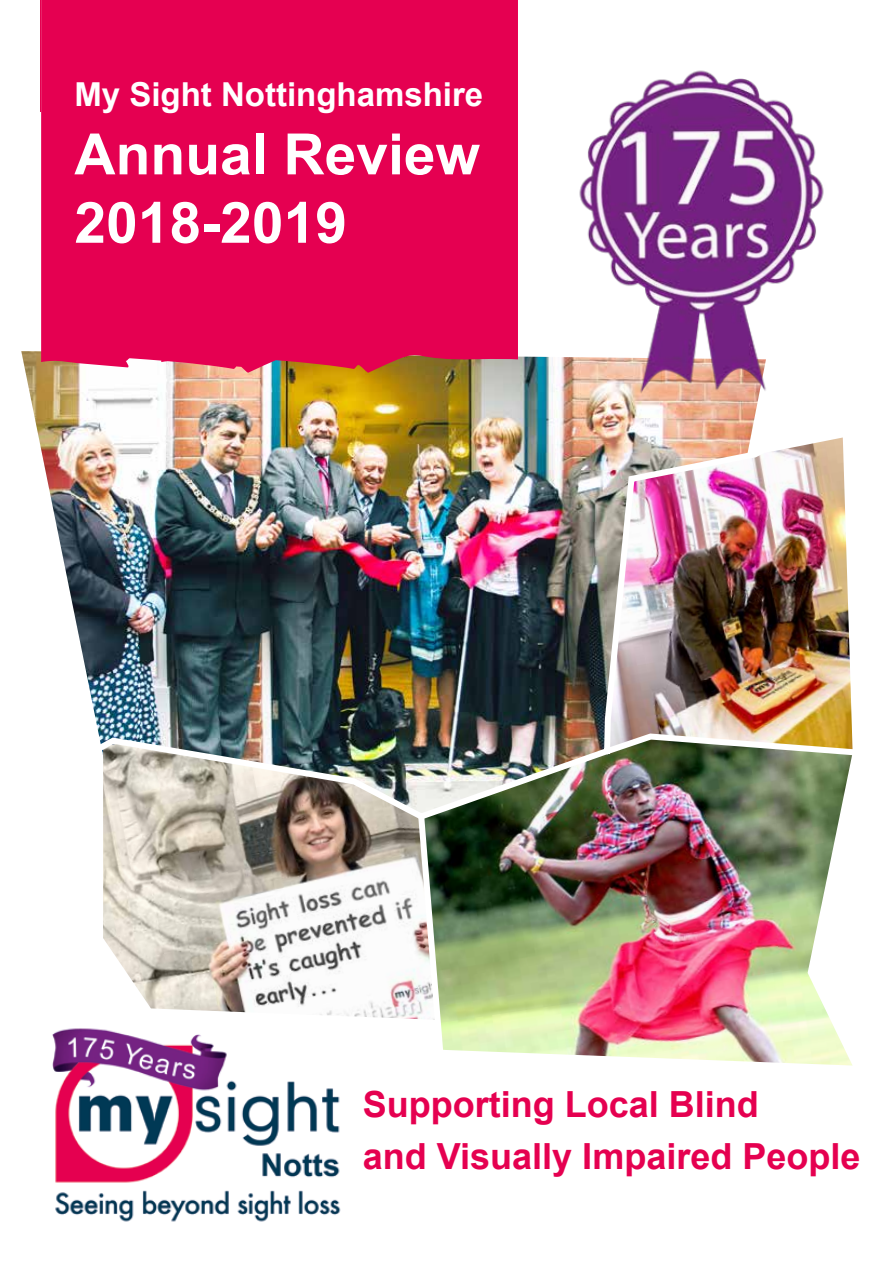
<style>
.page{position:relative;width:893px;height:1263px;background:#fff}
.page>*{position:absolute;margin:0;border:0;box-sizing:border-box;transform-origin:0 0}
.t1{font:700 57px/68.4px "Arial";color:#fff}
.t2{font:700 36px/52.5px "Arial";color:#e50050}
.t3{font:700 33px "Arial";color:#fff}
</style>
<div class="page">
<img style="left:21px;top:351px;width:737px;height:325px">
<div style="left:41px;top:0;width:477px;height:373px;background:#e50051"></div>
<img style="left:575px;top:70px;width:249px;height:333px">
<img style="left:103px;top:823px;width:312px;height:196px">
<img style="left:447px;top:823px;width:405px;height:242px">
<img style="left:52px;top:1028px;width:289px;height:194px">
<img style="left:87px;top:406px;width:766px;height:417px">
<img style="left:415px;top:810px;width:32px;height:240px">
<p class="t3" style="left:74px;top:73px;width:410px">My Sight Nottinghamshire</p>
<h1 class="t1" style="left:74px;top:122px;width:407px">Annual Review<br>2018-2019</h1>
<p class="t3" style="left:404px;top:70px;width:12px">-</p>
<p class="t3" style="left:74px;top:114px;width:80px">shire</p>
<h1 class="t1" style="left:74px;top:163px;width:96px">An-</h1>
<p class="t2" style="left:363px;top:1079px;width:499px">Supporting Local Blind<br>and Visually Impaired People</p>
</div>
